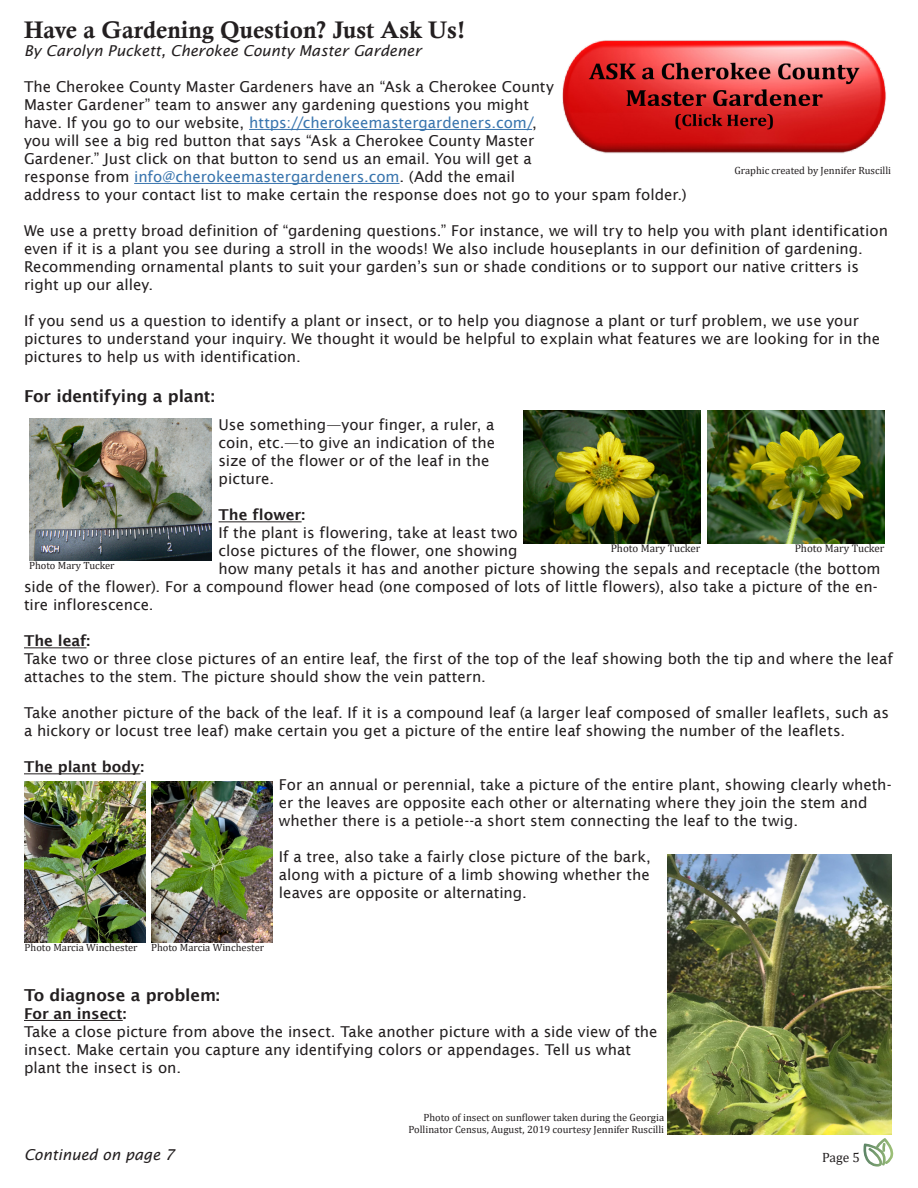
<style>
.page{position:relative;width:918px;height:1188px;background:#fff}
.page>*{position:absolute;margin:0;border:0;box-sizing:border-box;transform-origin:0 0}
.t1{font:24px "Calis MT Bol";color:#231f20}
.t2{font:600 16.5px "Lucida Sans";letter-spacing:-.01em;color:#231f20}
.t3{font:15px/18px "Lucida Sans";color:#231f20}
.t4{font:italic 15px "Lucida Sans";color:#231f20}
.t5{font:600 15px "Lucida Sans";color:#231f20}
.t6{font:13.5px "Cambria";color:#231f20}
.t7{font:10.95px "Cambria";color:#231f20}
.t8{font:10.5px "Cambria";color:#231f20}
.s1{color:#3975ae}
</style>
<div class="page">
<hr style="left:249px;top:129px;width:283px;height:1px;background:#3975ae">
<hr style="left:134px;top:183px;width:265px;height:1px;background:#3975ae">
<hr style="left:219px;top:521px;width:83px;height:1px;background:#231f20">
<hr style="left:24px;top:647px;width:63px;height:1px;background:#231f20">
<hr style="left:24px;top:773px;width:117px;height:1px;background:#231f20">
<hr style="left:24px;top:1020px;width:99px;height:1px;background:#231f20">
<svg style="left:863px;top:1138px;width:30px;height:29px"></svg>
<img style="left:562px;top:40px;width:324px;height:114px">
<img style="left:707px;top:411px;width:177px;height:133px">
<img style="left:523px;top:411px;width:177px;height:133px">
<img style="left:29px;top:418px;width:183px;height:143px">
<img style="left:25px;top:782px;width:121px;height:161px">
<img style="left:151px;top:782px;width:121px;height:161px">
<img style="left:667px;top:855px;width:225px;height:280px">
<p class="t1" style="left:24px;top:16px;width:443px">Have a Gardening Question? Just Ask Us!</p>
<p class="t4" style="left:24px;top:42px;width:399px">By Carolyn Puckett, Cherokee County Master Gardener</p>
<p class="t3" style="left:24px;top:78px;width:531px">The Cherokee County Master Gardeners have an “Ask a Cherokee County Master Gardener” team to answer any gardening questions you might have. If you go to our website, <span class="s1">https://cherokeemastergardeners.com/</span>, you will see a big red button that says “Ask a Cherokee County Master Gardener.” Just click on that button to send us an email. You will get a response from <span class="s1">info@cherokeemastergardeners.com</span>. (Add the email</p>
<p class="t3" style="left:24px;top:186px;width:664px">address to your contact list to make certain the response does not go to your spam folder.)</p>
<p class="t3" style="left:24px;top:222px;width:866px">We use a pretty broad definition of “gardening questions.” For instance, we will try to help you with plant identification even if it is a plant you see during a stroll in the woods! We also include houseplants in our definition of gardening.<br>Recommending ornamental plants to suit your garden’s sun or shade conditions or to support our native critters is right up our alley.</p>
<p class="t3" style="left:24px;top:312px;width:858px">If you send us a question to identify a plant or insect, or to help you diagnose a plant or turf problem, we use your pictures to understand your inquiry. We thought it would be helpful to explain what features we are looking for in the pictures to help us with identification.</p>
<p class="t2" style="left:24px;top:386px;width:192px">For identifying a plant:</p>
<p class="t3" style="left:219px;top:416px;width:278px">Use something—your finger, a ruler, a coin, etc.—to give an indication of the size of the flower or of the leaf in the picture.</p>
<p class="t5" style="left:219px;top:506px;width:88px">The flower:</p>
<p class="t3" style="left:219px;top:524px;width:301px">If the plant is flowering, take at least two</p>
<p class="t3" style="left:219px;top:542px;width:300px">close pictures of the flower, one showing</p>
<p class="t3" style="left:219px;top:560px;width:663px">how many petals it has and another picture showing the sepals and receptacle (the bottom</p>
<p class="t3" style="left:24px;top:578px;width:855px">side of the flower). For a compound flower head (one composed of lots of little flowers), also take a picture of the en-</p>
<p class="t3" style="left:24px;top:596px;width:131px">tire inflorescence.</p>
<p class="t5" style="left:24px;top:632px;width:68px">The leaf:</p>
<p class="t3" style="left:24px;top:650px;width:870px">Take two or three close pictures of an entire leaf, the first of the top of the leaf showing both the tip and where the leaf attaches to the stem. The picture should show the vein pattern.</p>
<p class="t3" style="left:24px;top:704px;width:867px">Take another picture of the back of the leaf. If it is a compound leaf (a larger leaf composed of smaller leaflets, such as a hickory or locust tree leaf) make certain you get a picture of the entire leaf showing the number of the leaflets.</p>
<p class="t5" style="left:24px;top:758px;width:122px">The plant body:</p>
<p class="t3" style="left:279px;top:776px;width:614px">For an annual or perennial, take a picture of the entire plant, showing clearly wheth&shy;er the leaves are opposite each other or alternating where they join the stem and whether there is a petiole--a short stem connecting the leaf to the twig.</p>
<p class="t3" style="left:279px;top:848px;width:374px;text-align:justify">If a tree, also take a fairly close picture of the bark, along with a picture of a limb showing whether the leaves are opposite or alternating.</p>
<p class="t8" style="left:734px;top:164px;width:158px">Graphic created by Jennifer Ruscilli</p>
<p class="t7" style="left:611px;top:542px;width:91px">Photo Mary Tucker</p>
<p class="t7" style="left:795px;top:542px;width:91px">Photo Mary Tucker</p>
<p class="t8" style="left:29px;top:559px;width:87px">Photo Mary Tucker</p>
<p class="t8" style="left:25px;top:941px;width:114px">Photo Marcia Winchester</p>
<p class="t8" style="left:151px;top:941px;width:114px">Photo Marcia Winchester</p>
<p class="t2" style="left:24px;top:986px;width:198px">To diagnose a problem:</p>
<p class="t5" style="left:24px;top:1005px;width:104px">For an insect:</p>
<p class="t3" style="left:24px;top:1023px;width:635px">Take a close picture from above the insect. Take another picture with a side view of the insect. Make certain you capture any identifying colors or appendages. Tell us what plant the insect is on.</p>
<p class="t4" style="left:24px;top:1146px;width:152px">Continued on page 7</p>
<p class="t8" style="left:423px;top:1111px;width:242px">Photo of insect on sunflower taken during the Georgia</p>
<p class="t8" style="left:408px;top:1123px;width:257px">Pollinator Census, August, 2019 courtesy Jennifer Ruscilli</p>
<p class="t6" style="left:822px;top:1149px;width:39px">Page 5</p>
</div>
